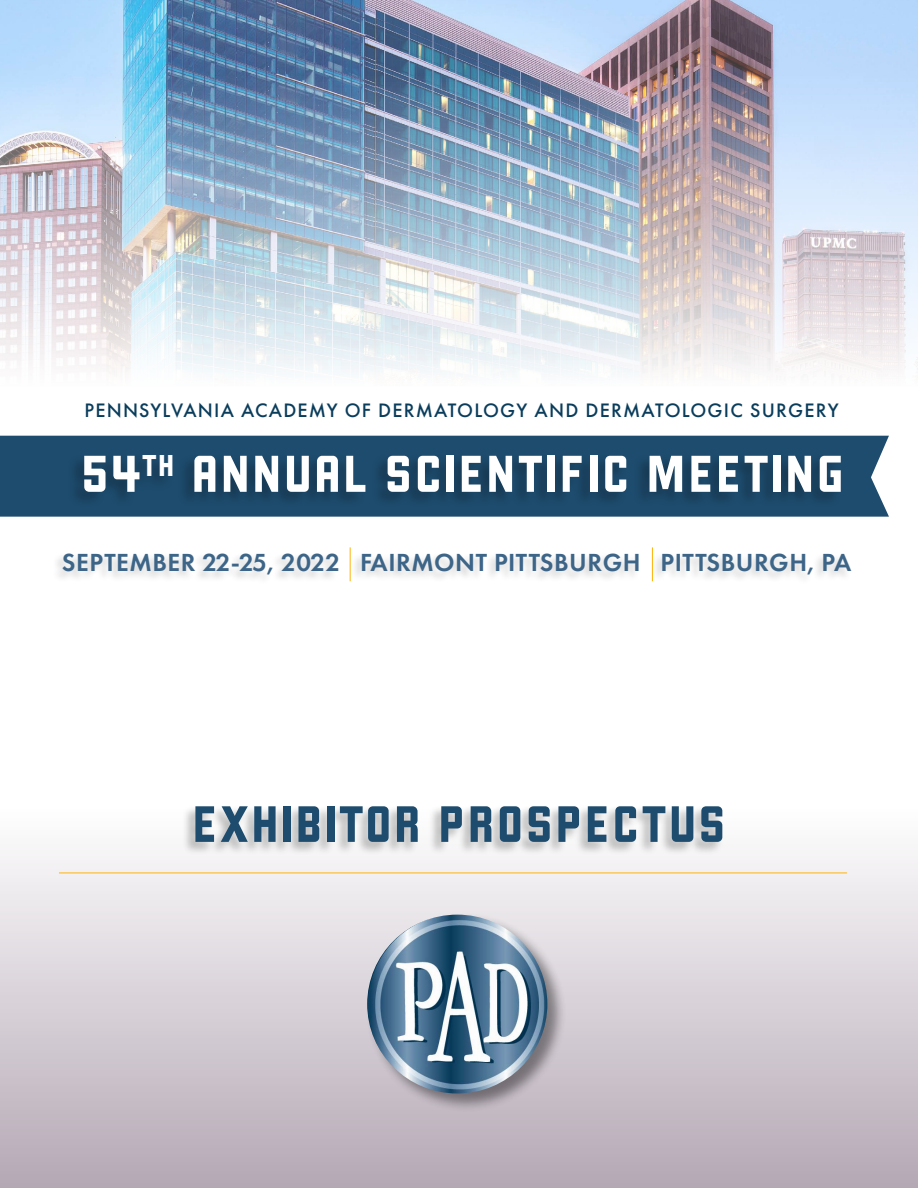
<style>
.page{position:relative;width:918px;height:1188px;background:#fff}
.page>*{position:absolute;margin:0;border:0;box-sizing:border-box;transform-origin:0 0}
.t1{font:56.25px "Liquorstore";letter-spacing:.045em;color:#fff}
.t2{font:55.5px "Liquorstore";letter-spacing:.045em;color:#1e4c6e}
.t3{font:600 25.65px "Futura PT";letter-spacing:.02em;color:#3d6588}
.t4{font:500 20.25px "Futura PT";letter-spacing:.06em;color:#0a3d5c}
</style>
<div class="page">
<div style="left:0;top:809px;width:918px;height:379px;background:linear-gradient(to bottom,#fefefd,#b4a8b5)"></div>
<div style="left:0;top:436px;width:889px;height:81px;background:#1e4c6e"></div>
<img style="left:0;top:0;width:918px;height:372px">
<div style="left:51px;top:552px;width:801px;height:34px;background:#000;opacity:.17"></div>
<div style="left:365px;top:913px;width:202px;height:200px;background:#000;opacity:.42"></div>
<img style="left:367px;top:915px;width:180px;height:179px">
<div style="left:68px;top:453px;width:775px;height:56px;background:#1b4666"></div>
<div style="left:181px;top:805px;width:543px;height:51px;background:#000;opacity:.26"></div>
<hr style="left:59px;top:872px;width:788px;height:1px;background:#ffb619">
<hr style="left:350px;top:547px;width:1px;height:34px;background:#ffb619">
<hr style="left:652px;top:547px;width:1px;height:34px;background:#ffb619">
<p class="t4" style="left:84px;top:398px;width:756px">PENNSYLVANIA ACADEMY OF DERMATOLOGY AND DERMATOLOGIC SURGERY</p>
<h1 class="t1" style="left:81px;top:440px;width:765px">54<sup>TH</sup> ANNUAL SCIENTIFIC MEETING</h1>
<p class="t3" style="left:62px;top:546px;width:791px">SEPTEMBER 22-25, 2022 FAIRMONT PITTSBURGH PITTSBURGH, PA</p>
<h2 class="t2" style="left:192px;top:791px;width:535px">EXHIBITOR PROSPECTUS</h2>
</div>
